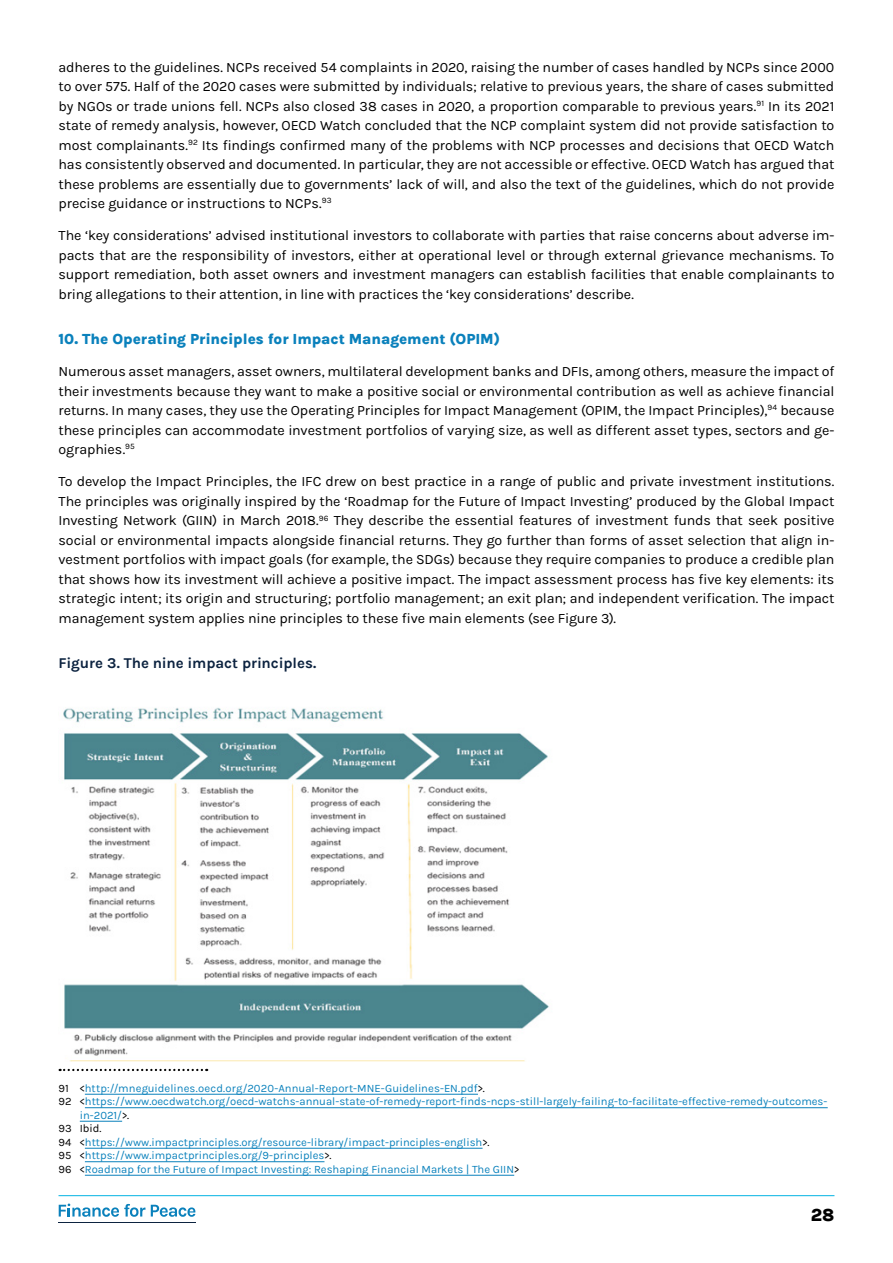
<style>
.page{position:relative;width:893px;height:1263px;background:#fff}
.page>*{position:absolute;margin:0;border:0;box-sizing:border-box;transform-origin:0 0}
.t1{font:800 18px "Karla";color:#000}
.t2{font:800 15px "Karla";letter-spacing:-.005em;color:#0a81bc}
.t3{font:700 15px "Karla";letter-spacing:-.005em;color:#0c2340}
.t4{font:14.25px/19.5px "Karla";letter-spacing:-.01em;color:#000;text-align:justify}
.t5{font:11.25px "Karla";color:#0a81bc}
.t6{font:11.25px "Karla";color:#000}
.s1{color:#000}
</style>
<div class="page">
<hr style="left:58px;top:1195px;width:776px;height:1px;background:#04b3e2">
<svg style="left:59px;top:1203px;width:86px;height:14px"></svg>
<svg style="left:151px;top:1205px;width:44px;height:12px"></svg>
<hr style="left:58px;top:1222px;width:138px;height:1px;background:#0c2340">
<img style="left:63px;top:707px;width:486px;height:354px">
<svg style="left:60px;top:1069px;width:147px;height:2px"></svg>
<hr style="left:85px;top:1094px;width:393px;height:1px;background:#0a81bc">
<hr style="left:85px;top:1107px;width:743px;height:1px;background:#0a81bc">
<hr style="left:80px;top:1121px;width:42px;height:1px;background:#0a81bc">
<hr style="left:85px;top:1148px;width:398px;height:1px;background:#0a81bc">
<hr style="left:85px;top:1161px;width:239px;height:1px;background:#0a81bc">
<hr style="left:85px;top:1175px;width:429px;height:1px;background:#0a81bc">
<p class="t4" style="left:58px;top:57px;width:777px">adheres to the guidelines. NCPs received 54 complaints in 2020, raising the number of cases handled by NCPs since 2000 to over 575. Half of the 2020 cases were submitted by individuals; relative to previous years, the share of cases submitted by NGOs or trade unions fell. NCPs also closed 38 cases in 2020, a proportion comparable to previous years.<sup>91</sup> In its 2021 state of remedy analysis, however, OECD Watch concluded that the NCP complaint system did not provide satisfaction to most complainants.<sup>92</sup> Its findings confirmed many of the problems with NCP processes and decisions that OECD Watch has consistently observed and documented. In particular, they are not accessible or effective. OECD Watch has argued that these problems are essentially due to governments’ lack of will, and also the text of the guidelines, which do not provide precise guidance or instructions to NCPs.<sup>93</sup></p>
<p class="t4" style="left:58px;top:225px;width:777px">The ‘key considerations’ advised institutional investors to collaborate with parties that raise concerns about adverse im&shy;pacts that are the responsibility of investors, either at operational level or through external grievance mechanisms. To support remediation, both asset owners and investment managers can establish facilities that enable complainants to bring allegations to their attention, in line with practices the ‘key considerations’ describe.</p>
<p class="t2" style="left:58px;top:329px;width:443px">10. The Operating Principles for Impact Management (OPIM)</p>
<p class="t4" style="left:58px;top:361px;width:777px">Numerous asset managers, asset owners, multilateral development banks and DFIs, among others, measure the impact of their investments because they want to make a positive social or environmental contribution as well as achieve financial returns. In many cases, they use the Operating Principles for Impact Management (OPIM, the Impact Principles),<sup>94</sup> because these principles can accommodate investment portfolios of varying size, as well as different asset types, sectors and ge&shy;ographies.<sup>95</sup></p>
<p class="t4" style="left:59px;top:471px;width:777px">To develop the Impact Principles, the IFC drew on best practice in a range of public and private investment institutions.<br>The principles was originally inspired by the ‘Roadmap for the Future of Impact Investing’ produced by the Global Impact Investing Network (GIIN) in March 2018.<sup>96</sup> They describe the essential features of investment funds that seek positive social or environmental impacts alongside financial returns. They go further than forms of asset selection that align in&shy;vestment portfolios with impact goals (for example, the SDGs) because they require companies to produce a credible plan that shows how its investment will achieve a positive impact. The impact assessment process has five key elements: its strategic intent; its origin and structuring; portfolio management; an exit plan; and independent verification. The impact management system applies nine principles to these five main elements (see Figure 3).</p>
<p class="t3" style="left:58px;top:653px;width:260px">Figure 3. The nine impact principles.</p>
<p class="t5" style="left:58px;top:1081px;width:428px"><span class="s1">91 &lt;</span>http://mneguidelines.oecd.org/2020-Annual-Report-MNE-Guidelines-EN.pdf<span class="s1">&gt;.</span></p>
<p class="t5" style="left:58px;top:1094px;width:770px"><span class="s1">92 &lt;</span>https://www.oecdwatch.org/oecd-watchs-annual-state-of-remedy-report-finds-ncps-still-largely-failing-to-facilitate-effective-remedy-outcomes-</p>
<p class="t5" style="left:80px;top:1108px;width:51px">in-2021/<span class="s1">&gt;.</span></p>
<p class="t6" style="left:58px;top:1121px;width:45px">93 Ibid.</p>
<p class="t5" style="left:58px;top:1135px;width:432px"><span class="s1">94 &lt;</span>https://www.impactprinciples.org/resource-library/impact-principles-english<span class="s1">&gt;.</span></p>
<p class="t5" style="left:58px;top:1148px;width:275px"><span class="s1">95 &lt;</span>https://www.impactprinciples.org/9-principles<span class="s1">&gt;.</span></p>
<p class="t5" style="left:58px;top:1162px;width:462px"><span class="s1">96 &lt;</span>Roadmap for the Future of Impact Investing: Reshaping Financial Markets | The GIIN<span class="s1">&gt;</span></p>
<p class="t1" style="left:811px;top:1204px;width:25px">28</p>
</div>
